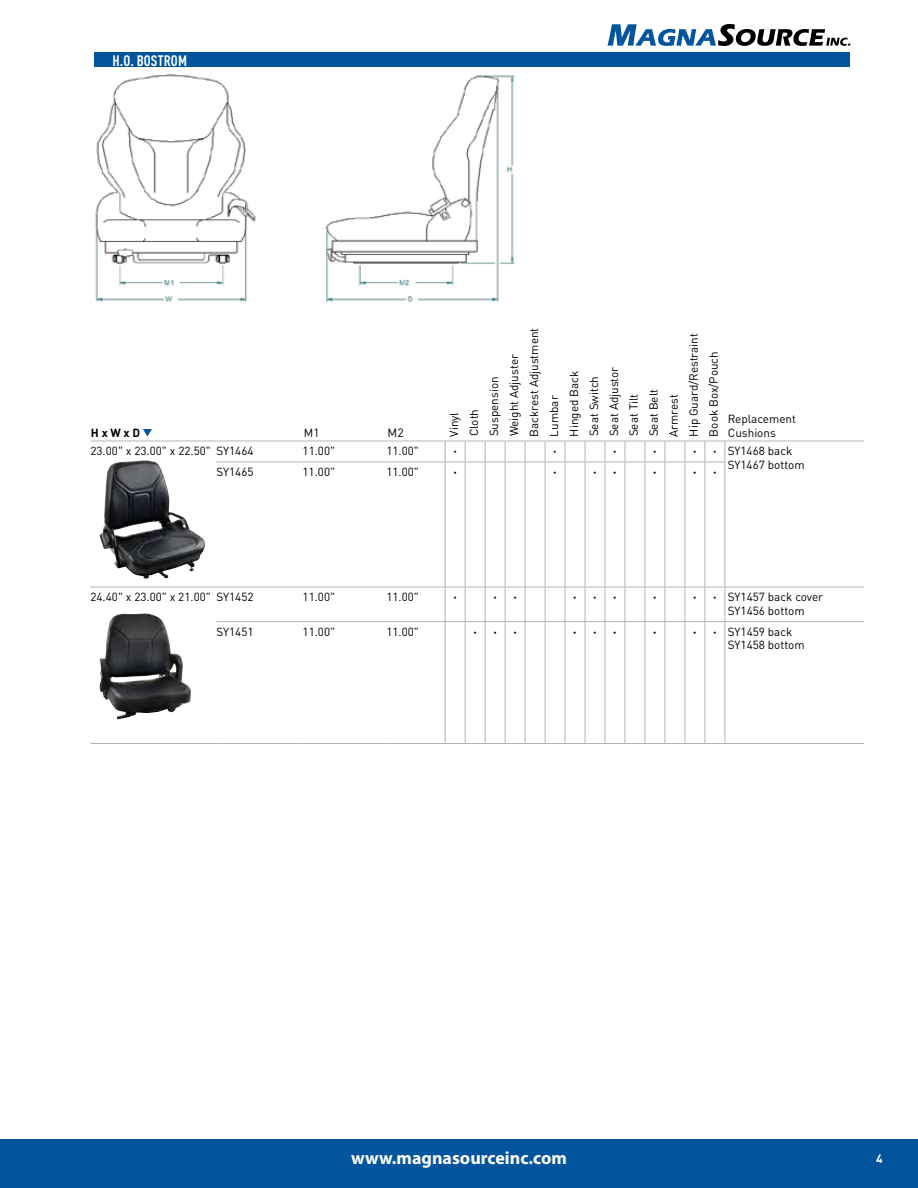
<style>
.page{position:relative;width:918px;height:1188px;background:#fff}
.page>*{position:absolute;margin:0;border:0;box-sizing:border-box;transform-origin:0 0}
.t1{font:700 18px "Myriad Pro";color:#fff}
.t2{font:700 condensed 15px "TVH Pro";letter-spacing:.01em;color:#fff}
.t3{font:12px "TVH Pro";color:#000}
.t4{font:700 12px "TVH Pro";color:#fff}
.t5{font:11.7px/20px "TVH Pro";color:#000}
.t6{font:700 11.7px "TVH Pro";color:#000}
.s1{font-weight:700}
.s2{font-style:inherit}
</style>
<div class="page">
<div style="left:0;top:1139px;width:918px;height:49px;background:#02549c"></div>
<svg style="left:608px;top:24px;width:242px;height:22px"></svg>
<div style="left:94px;top:52px;width:756px;height:16px;background:#02549c"></div>
<hr style="left:216px;top:441px;width:88px;height:1px;background:#b1b4b6">
<hr style="left:304px;top:441px;width:84px;height:1px;background:#b1b4b6">
<hr style="left:388px;top:441px;width:57px;height:1px;background:#b1b4b6">
<hr style="left:216px;top:462px;width:88px;height:1px;background:#b1b4b6">
<hr style="left:304px;top:462px;width:84px;height:1px;background:#b1b4b6">
<hr style="left:388px;top:462px;width:57px;height:1px;background:#b1b4b6">
<hr style="left:304px;top:587px;width:84px;height:1px;background:#b1b4b6">
<hr style="left:388px;top:587px;width:57px;height:1px;background:#b1b4b6">
<hr style="left:216px;top:621px;width:88px;height:1px;background:#b1b4b6">
<hr style="left:304px;top:621px;width:84px;height:1px;background:#b1b4b6">
<hr style="left:388px;top:621px;width:57px;height:1px;background:#b1b4b6">
<hr style="left:725px;top:621px;width:139px;height:1px;background:#b1b4b6">
<hr style="left:216px;top:743px;width:88px;height:1px;background:#b1b4b6">
<hr style="left:304px;top:743px;width:84px;height:1px;background:#b1b4b6">
<hr style="left:388px;top:743px;width:57px;height:1px;background:#b1b4b6">
<hr style="left:216px;top:587px;width:88px;height:1px;background:#b1b4b6">
<svg style="left:446px;top:587px;width:279px;height:1px"></svg>
<svg style="left:445px;top:621px;width:280px;height:1px"></svg>
<svg style="left:445px;top:743px;width:280px;height:1px"></svg>
<hr style="left:91px;top:587px;width:125px;height:1px;background:#b1b4b6">
<hr style="left:91px;top:441px;width:125px;height:1px;background:#b1b4b6">
<hr style="left:91px;top:743px;width:125px;height:1px;background:#b1b4b6">
<hr style="left:445px;top:462px;width:1px;height:125px;background:#b1b4b6">
<hr style="left:465px;top:462px;width:1px;height:125px;background:#b1b4b6">
<hr style="left:485px;top:462px;width:1px;height:125px;background:#b1b4b6">
<hr style="left:505px;top:462px;width:1px;height:125px;background:#b1b4b6">
<hr style="left:525px;top:462px;width:1px;height:125px;background:#b1b4b6">
<hr style="left:545px;top:462px;width:1px;height:125px;background:#b1b4b6">
<hr style="left:565px;top:462px;width:1px;height:125px;background:#b1b4b6">
<hr style="left:585px;top:462px;width:1px;height:125px;background:#b1b4b6">
<hr style="left:605px;top:462px;width:1px;height:125px;background:#b1b4b6">
<hr style="left:625px;top:462px;width:1px;height:125px;background:#b1b4b6">
<hr style="left:645px;top:462px;width:1px;height:125px;background:#b1b4b6">
<hr style="left:665px;top:462px;width:1px;height:125px;background:#b1b4b6">
<hr style="left:685px;top:462px;width:1px;height:125px;background:#b1b4b6">
<hr style="left:705px;top:462px;width:1px;height:125px;background:#b1b4b6">
<hr style="left:445px;top:587px;width:1px;height:34px;background:#b1b4b6">
<hr style="left:465px;top:587px;width:1px;height:34px;background:#b1b4b6">
<hr style="left:485px;top:587px;width:1px;height:34px;background:#b1b4b6">
<hr style="left:505px;top:587px;width:1px;height:34px;background:#b1b4b6">
<hr style="left:525px;top:587px;width:1px;height:34px;background:#b1b4b6">
<hr style="left:545px;top:587px;width:1px;height:34px;background:#b1b4b6">
<hr style="left:565px;top:587px;width:1px;height:34px;background:#b1b4b6">
<hr style="left:585px;top:587px;width:1px;height:34px;background:#b1b4b6">
<hr style="left:605px;top:587px;width:1px;height:34px;background:#b1b4b6">
<hr style="left:625px;top:587px;width:1px;height:34px;background:#b1b4b6">
<hr style="left:645px;top:587px;width:1px;height:34px;background:#b1b4b6">
<hr style="left:665px;top:587px;width:1px;height:34px;background:#b1b4b6">
<hr style="left:685px;top:587px;width:1px;height:34px;background:#b1b4b6">
<hr style="left:705px;top:587px;width:1px;height:34px;background:#b1b4b6">
<hr style="left:445px;top:622px;width:1px;height:121px;background:#b1b4b6">
<hr style="left:465px;top:622px;width:1px;height:121px;background:#b1b4b6">
<hr style="left:485px;top:622px;width:1px;height:121px;background:#b1b4b6">
<hr style="left:505px;top:622px;width:1px;height:121px;background:#b1b4b6">
<hr style="left:525px;top:622px;width:1px;height:121px;background:#b1b4b6">
<hr style="left:545px;top:622px;width:1px;height:121px;background:#b1b4b6">
<hr style="left:565px;top:622px;width:1px;height:121px;background:#b1b4b6">
<hr style="left:585px;top:622px;width:1px;height:121px;background:#b1b4b6">
<hr style="left:605px;top:622px;width:1px;height:121px;background:#b1b4b6">
<hr style="left:625px;top:622px;width:1px;height:121px;background:#b1b4b6">
<hr style="left:645px;top:622px;width:1px;height:121px;background:#b1b4b6">
<hr style="left:665px;top:622px;width:1px;height:121px;background:#b1b4b6">
<hr style="left:685px;top:622px;width:1px;height:121px;background:#b1b4b6">
<hr style="left:705px;top:622px;width:1px;height:121px;background:#b1b4b6">
<svg style="left:445px;top:441px;width:281px;height:22px"></svg>
<hr style="left:725px;top:462px;width:1px;height:125px;background:#b1b4b6">
<hr style="left:725px;top:587px;width:139px;height:1px;background:#b1b4b6">
<hr style="left:725px;top:441px;width:139px;height:1px;background:#b1b4b6">
<hr style="left:725px;top:587px;width:1px;height:34px;background:#b1b4b6">
<hr style="left:725px;top:622px;width:1px;height:121px;background:#b1b4b6">
<hr style="left:725px;top:743px;width:139px;height:1px;background:#b1b4b6">
<svg style="left:143px;top:429px;width:9px;height:7px"></svg>
<img style="left:99px;top:460px;width:106px;height:119px">
<img style="left:100px;top:613px;width:91px;height:106px">
<img style="left:95px;top:74px;width:420px;height:228px">
<p class="t2" style="left:113px;top:49px;width:76px">H.O. BOSTROM</p>
<p class="t6" style="left:91px;top:423px;width:51px">H x W x D</p>
<p class="t5" style="left:304px;top:421px;width:17px">M1</p>
<p class="t3" style="left:388px;top:423px;width:18px">M2</p>
<p class="t5" style="left:443px;top:437px;width:111px;rotate:-90deg">Vinyl<br>Cloth<br>Suspension<br>Weight Adjuster<br>Backrest Adjustment<br>Lumbar<br>Hinged Back<br>Seat Switch<br>Seat Adjustor<br>Seat Tilt<br>Seat Belt<br>Armrest<br>Hip Guard/Restraint<br>Book Box/Pouch</p>
<p class="t5" style="left:728px;top:411px;width:70px;line-height:13.5px">Replacement<br>Cushions</p>
<p class="t5" style="left:90px;top:440px;width:165px">23.00" x 23.00" x 22.50" SY1464</p>
<p class="t5" style="left:303px;top:440px;width:34px">11.00"</p>
<p class="t5" style="left:386px;top:440px;width:34px">11.00"</p>
<p class="t6" style="left:453px;top:441px;width:5px">•</p>
<p class="t6" style="left:553px;top:441px;width:5px">•</p>
<p class="t6" style="left:613px;top:441px;width:5px">•</p>
<p class="t6" style="left:653px;top:441px;width:5px">•</p>
<p class="t5" style="left:728px;top:443px;width:78px;line-height:13.5px;text-indent:-35px"><span class="s1">• •</span> SY1468 back<br>SY1467 bottom</p>
<p class="t5" style="left:216px;top:461px;width:39px">SY1465</p>
<p class="t5" style="left:303px;top:461px;width:34px">11.00"</p>
<p class="t5" style="left:386px;top:461px;width:34px">11.00"</p>
<p class="t6" style="left:453px;top:462px;width:5px">•</p>
<p class="t6" style="left:553px;top:462px;width:5px">•</p>
<p class="t6" style="left:593px;top:462px;width:25px">• •</p>
<p class="t6" style="left:653px;top:462px;width:5px">•</p>
<p class="t6" style="left:693px;top:462px;width:25px">• <span class="s2">•</span></p>
<p class="t5" style="left:90px;top:586px;width:165px">24.40" x 23.00" x 21.00" SY1452</p>
<p class="t5" style="left:303px;top:586px;width:34px">11.00"</p>
<p class="t5" style="left:386px;top:586px;width:34px">11.00"</p>
<p class="t6" style="left:453px;top:587px;width:5px">•</p>
<p class="t6" style="left:493px;top:587px;width:25px">• •</p>
<p class="t6" style="left:573px;top:587px;width:25px">• •</p>
<p class="t6" style="left:613px;top:587px;width:5px">•</p>
<p class="t6" style="left:653px;top:587px;width:5px">•</p>
<p class="t5" style="left:728px;top:589px;width:97px;line-height:13.5px;text-indent:-35px"><span class="s1">• •</span> SY1457 back cover<br>SY1456 bottom</p>
<p class="t5" style="left:216px;top:620px;width:39px">SY1451</p>
<p class="t5" style="left:303px;top:620px;width:34px">11.00"</p>
<p class="t5" style="left:386px;top:620px;width:34px">11.00"</p>
<p class="t6" style="left:473px;top:622px;width:25px">• •</p>
<p class="t6" style="left:513px;top:622px;width:5px">•</p>
<p class="t6" style="left:573px;top:622px;width:25px">• •</p>
<p class="t6" style="left:613px;top:622px;width:5px">•</p>
<p class="t6" style="left:653px;top:622px;width:5px">•</p>
<p class="t5" style="left:728px;top:624px;width:78px;line-height:13.5px;text-indent:-35px"><span class="s1">• •</span> SY1459 back<br>SY1458 bottom</p>
<h1 class="t1" style="left:351px;top:1146px;width:217px">www.magnasourceinc.com</h1>
<p class="t4" style="left:876px;top:1148px;width:8px">4</p>
</div>
